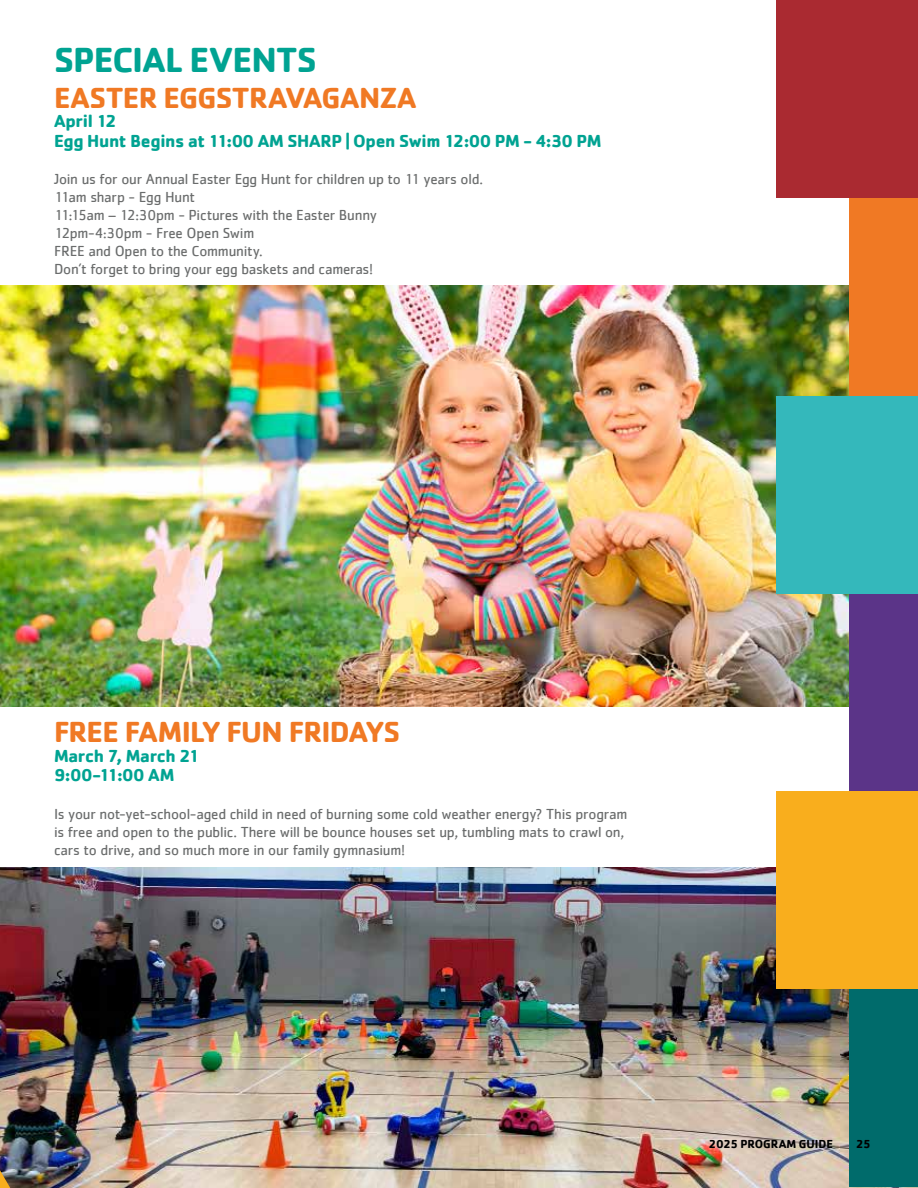
<style>
.page{position:relative;width:918px;height:1188px;background:#fff}
.page>*{position:absolute;margin:0;border:0;box-sizing:border-box;transform-origin:0 0}
.t1{font:700 36px "Cachet";letter-spacing:-.025em;color:#00a392}
.t2{font:700 30px "Cachet";letter-spacing:-.02em;color:#f07924}
.t3{font:700 18px/19.5px "Cachet";letter-spacing:-.02em;color:#00a392}
.t4{font:15px/18px "Cachet";letter-spacing:-.015em;color:#6a6c6c}
.t5{font:700 12px "Cachet";letter-spacing:-.005em;color:#000}
</style>
<div class="page">
<img style="left:0;top:285px;width:849px;height:421px">
<img style="left:0;top:868px;width:918px;height:320px">
<div style="left:776px;top:0;width:142px;height:198px;background:#aa2a31"></div>
<div style="left:849px;top:198px;width:69px;height:198px;background:#f07924"></div>
<div style="left:776px;top:396px;width:142px;height:198px;background:#34b8bb"></div>
<div style="left:849px;top:594px;width:69px;height:197px;background:#5b3488"></div>
<div style="left:776px;top:791px;width:142px;height:198px;background:#f9ae1d"></div>
<div style="left:849px;top:989px;width:69px;height:198px;background:#006b6b"></div>
<img style="left:0;top:1160px;width:61px;height:28px">
<h1 class="t1" style="left:54px;top:37px;width:264px">SPECIAL EVENTS</h1>
<h2 class="t2" style="left:54px;top:78px;width:364px">EASTER EGGSTRAVAGANZA</h2>
<p class="t3" style="left:54px;top:111px;width:549px">April 12<br>Egg Hunt Begins at 11:00 AM SHARP | Open Swim 12:00 PM - 4:30 PM</p>
<p class="t4" style="left:54px;top:170px;width:431px">Join us for our Annual Easter Egg Hunt for children up to 11 years old.<br>11am sharp - Egg Hunt<br>11:15am – 12:30pm - Pictures with the Easter Bunny<br>12pm-4:30pm - Free Open Swim<br>FREE and Open to the Community.<br>Don’t forget to bring your egg baskets and cameras!</p>
<h2 class="t2" style="left:54px;top:713px;width:348px">FREE FAMILY FUN FRIDAYS</h2>
<p class="t3" style="left:54px;top:745px;width:148px">March 7, March 21<br>9:00-11:00 AM</p>
<p class="t4" style="left:54px;top:804px;width:575px">Is your not-yet-school-aged child in need of burning some cold weather energy? This program is free and open to the public. There will be bounce houses set up, tumbling mats to crawl on, cars to drive, and so much more in our family gymnasium!</p>
<p class="t5" style="left:709px;top:1136px;width:126px">2025 PROGRAM GUIDE</p>
<p class="t5" style="left:856px;top:1136px;width:16px">25</p>
</div>
